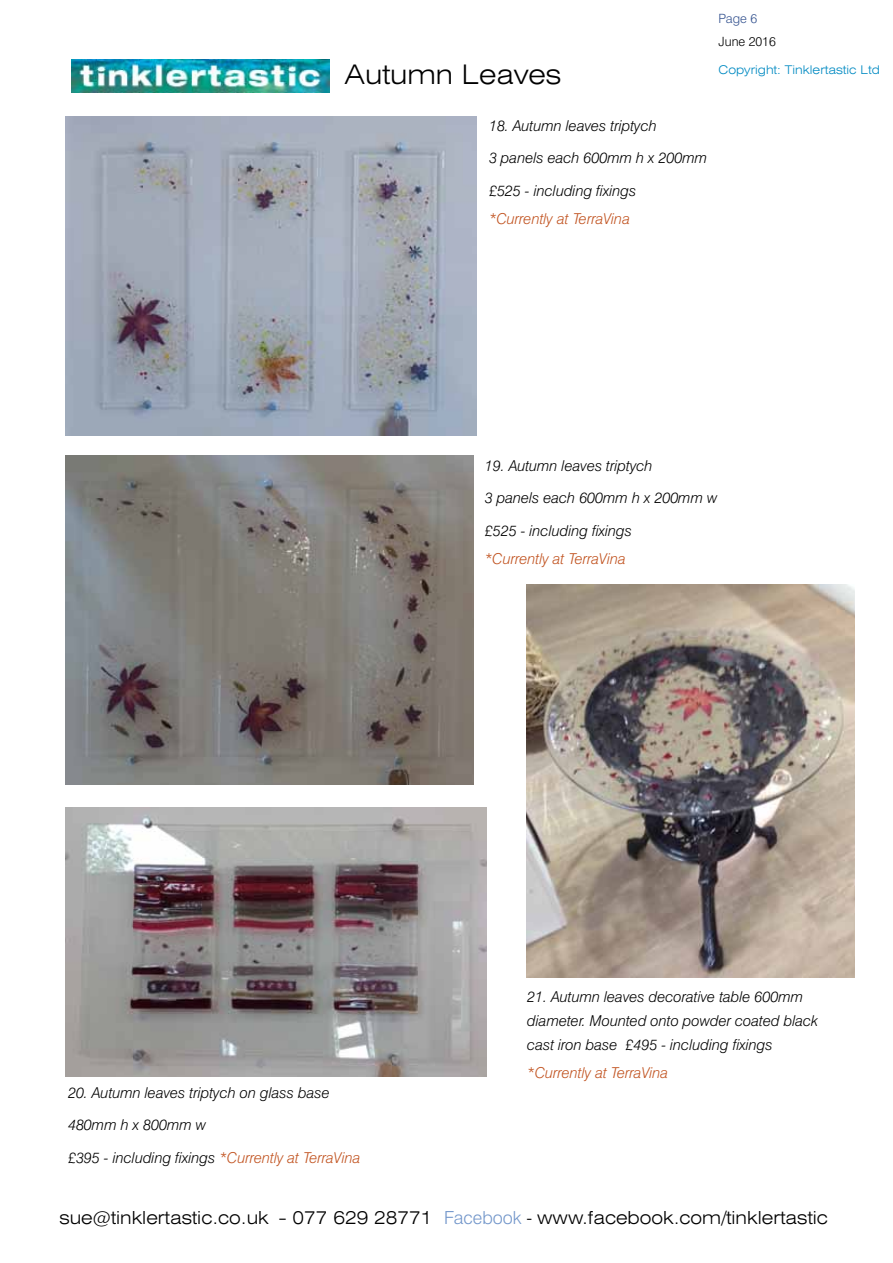
<style>
.page{position:relative;width:893px;height:1263px;background:#fff}
.page>*{position:absolute;margin:0;border:0;box-sizing:border-box;transform-origin:0 0}
.t1{font:300 expanded 27px "Swiss 721 BT";color:#000}
.t2{font:300 expanded 18px "Swiss 721 BT";color:#000}
.t3{font:italic 300 15px/32.5px "Swiss 721 BT";color:#000}
.t4{font:italic 300 15px "Swiss 721 BT";color:#c15320}
.t5{font:300 12.75px "Swiss 721 BT";color:#000}
.t6{font:300 12.75px "Swiss 721 BT";color:#365490}
.t7{font:300 expanded 12px "Swiss 721 BT";color:#008ac2}
.s1{color:#c15320}
.s2{font-stretch:normal;color:#7296ca}
.s3{font-stretch:normal}
</style>
<div class="page">
<img style="left:71px;top:60px;width:259px;height:32px">
<img style="left:527px;top:585px;width:328px;height:392px">
<img style="left:66px;top:117px;width:410px;height:318px">
<img style="left:66px;top:455px;width:408px;height:329px">
<img style="left:66px;top:808px;width:421px;height:268px">
<h1 class="t1" style="left:344px;top:59px;width:218px">Autumn Leaves</h1>
<p class="t3" style="left:489px;top:109px;width:220px">18. Autumn leaves triptych<br>3 panels each 600mm h x 200mm £525 - including fixings</p>
<p class="t4" style="left:489px;top:209px;width:143px">*Currently at TerraVina</p>
<p class="t6" style="left:719px;top:11px;width:40px">Page 6</p>
<p class="t5" style="left:719px;top:34px;width:59px">June 2016</p>
<p class="t7" style="left:719px;top:62px;width:163px">Copyright: Tinklertastic Ltd</p>
<p class="t3" style="left:485px;top:449px;width:234px">19. Autumn leaves triptych<br>3 panels each 600mm h x 200mm w £525 - including fixings</p>
<p class="t4" style="left:485px;top:549px;width:143px">*Currently at TerraVina</p>
<p class="t3" style="left:68px;top:1076px;width:294px">20. Autumn leaves triptych on glass base<br>480mm h x 800mm w<br>£395 - including fixings <span class="s1">*Currently at TerraVina</span></p>
<p class="t3" style="left:527px;top:985px;width:293px;line-height:24px">21. Autumn leaves decorative table 600mm diameter. Mounted onto powder coated black cast iron base £495 - including fixings</p>
<p class="t4" style="left:527px;top:1064px;width:143px">*Currently at TerraVina</p>
<p class="t2" style="left:60px;top:1207px;width:770px">sue@tinklertastic.co.uk - 077 629 28771 <span class="s2">Facebook</span> <span class="s3">-</span> www.facebook.com/tinklertastic</p>
</div>
